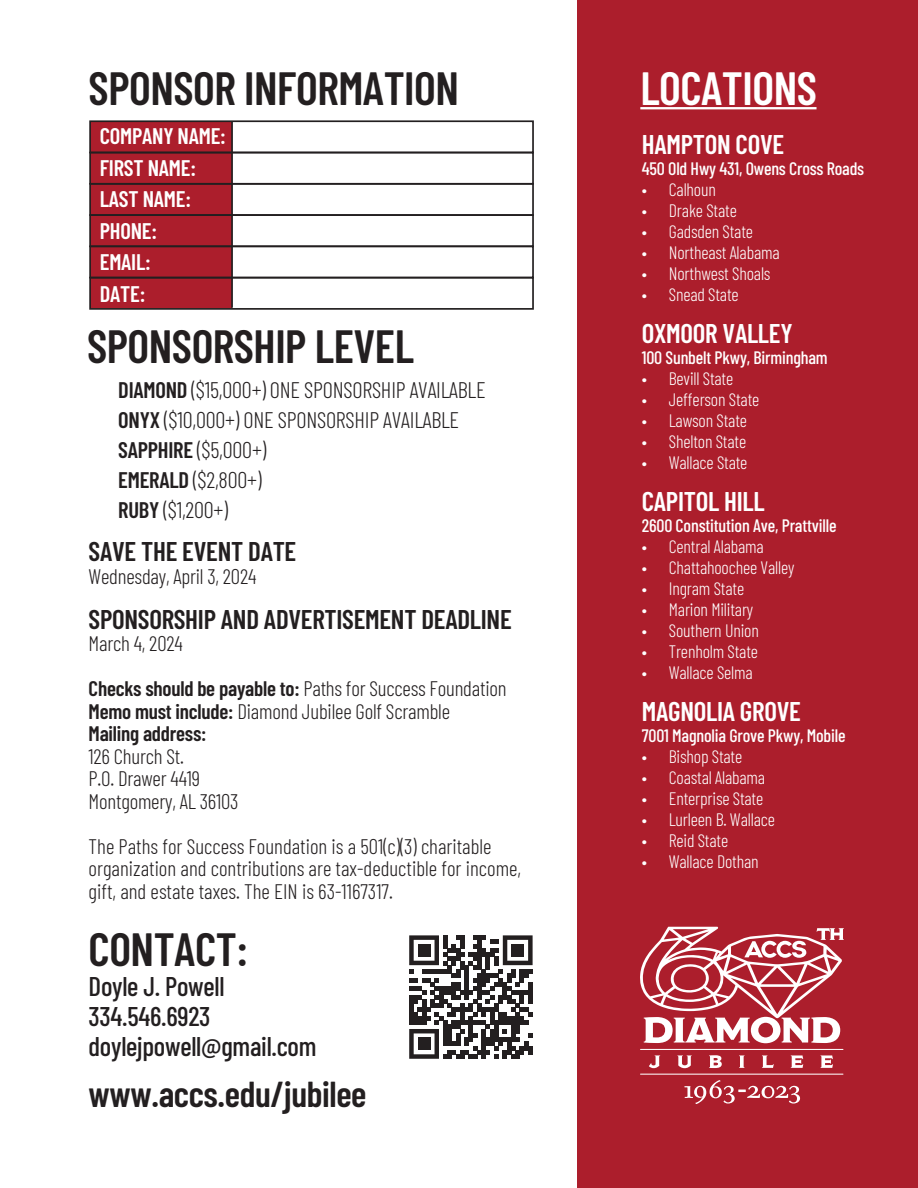
<style>
.page{position:relative;width:918px;height:1188px;background:#fff}
.page>*{position:absolute;margin:0;border:0;box-sizing:border-box;transform-origin:0 0}
.t1{font:600 46.5px "Barlow Condensed";letter-spacing:-.01em;color:#231f20}
.t2{font:600 46.5px "Barlow Condensed";letter-spacing:-.01em;color:#fff}
.t3{font:600 36px "Barlow Condensed";letter-spacing:-.01em;color:#231f20}
.t4{font:600 27px "Barlow Condensed";letter-spacing:-.01em;color:#231f20}
.t5{font:600 27px "Barlow Condensed";letter-spacing:-.01em;color:#fff}
.t6{font:500 27px/30px "Barlow Condensed";letter-spacing:-.01em;color:#231f20}
.t7{font:300 22.5px/30px "Barlow Condensed";letter-spacing:-.01em;color:#231f20}
.t8{font:600 22.5px/31.5px "Barlow Condensed";letter-spacing:-.01em;color:#fff}
.t9{font:300 21px/22.5px "Barlow Condensed";color:#231f20}
.t10{font:600 21px/22.5px "Barlow Condensed";letter-spacing:-.01em;color:#231f20}
.t11{font:300 18px "Barlow Condensed";letter-spacing:-.01em;color:#fff}
.t12{font:500 18px "Barlow Condensed";letter-spacing:-.01em;color:#fff}
.s1{font-weight:600}
.s2{font-weight:300}
</style>
<div class="page">
<div style="left:90px;top:121px;width:142px;height:187px;background:#ac1e2c"></div>
<div style="left:578px;top:0;width:340px;height:1188px;background:#ac1e2c"></div>
<svg style="left:649px;top:1055px;width:11px;height:13px"></svg>
<svg style="left:677px;top:1055px;width:15px;height:13px"></svg>
<svg style="left:709px;top:1055px;width:13px;height:13px"></svg>
<svg style="left:739px;top:1055px;width:6px;height:13px"></svg>
<svg style="left:762px;top:1055px;width:12px;height:13px"></svg>
<svg style="left:791px;top:1055px;width:12px;height:13px"></svg>
<svg style="left:820px;top:1055px;width:13px;height:13px"></svg>
<svg style="left:684px;top:1080px;width:116px;height:24px"></svg>
<svg style="left:640px;top:927px;width:204px;height:116px"></svg>
<hr style="left:640px;top:1049px;width:203px;height:1px;background:#fff">
<hr style="left:640px;top:1074px;width:203px;height:1px;background:#fff">
<hr style="left:640px;top:107px;width:177px;height:2px;background:#fff">
<div style="left:89px;top:120px;width:445px;height:33px;border:2px solid #231f20"></div>
<div style="left:89px;top:152px;width:445px;height:33px;border:2px solid #231f20"></div>
<div style="left:89px;top:183px;width:445px;height:33px;border:2px solid #231f20"></div>
<div style="left:89px;top:214px;width:445px;height:33px;border:2px solid #231f20"></div>
<div style="left:89px;top:245px;width:445px;height:33px;border:2px solid #231f20"></div>
<div style="left:89px;top:277px;width:445px;height:33px;border:2px solid #231f20"></div>
<hr style="left:231px;top:121px;width:2px;height:187px;background:#231f20">
<svg style="left:409px;top:935px;width:124px;height:124px"></svg>
<div style="left:418px;top:944px;width:12px;height:13px;background:#231f20"></div>
<div style="left:511px;top:944px;width:13px;height:13px;background:#231f20"></div>
<div style="left:418px;top:1038px;width:12px;height:12px;background:#231f20"></div>
<h1 class="t1" style="left:89px;top:55px;width:372px">SPONSOR INFORMATION</h1>
<p class="t8" style="left:100px;top:119px;width:128px">COMPANY NAME:<br>FIRST NAME:<br>LAST NAME:<br>PHONE:<br>EMAIL:<br>DATE:</p>
<h1 class="t1" style="left:87px;top:313px;width:328px">SPONSORSHIP LEVEL</h1>
<p class="t7" style="left:118px;top:373px;width:369px"><span class="s1">DIAMOND</span> ($15,000+) ONE SPONSORSHIP AVAILABLE<br><span class="s1">ONYX</span> ($10,000+) ONE SPONSORSHIP AVAILABLE<br><span class="s1">SAPPHIRE</span> ($5,000+)<br><span class="s1">EMERALD</span> ($2,800+)<br><span class="s1">RUBY</span> ($1,200+)</p>
<h3 class="t4" style="left:89px;top:532px;width:209px">SAVE THE EVENT DATE</h3>
<p class="t9" style="left:89px;top:563px;width:169px">Wednesday, April 3, 2024</p>
<h3 class="t4" style="left:89px;top:600px;width:425px">SPONSORSHIP AND ADVERTISEMENT DEADLINE</h3>
<p class="t9" style="left:89px;top:620px;width:419px;line-height:45px">March 4, 2024<br><span class="s1">Checks should be payable to:</span> Paths for Success Foundation</p>
<p class="t10" style="left:89px;top:699px;width:363px">Memo must include: <span class="s2">Diamond Jubilee Golf Scramble<br></span>Mailing address:</p>
<p class="t9" style="left:89px;top:743px;width:152px">126 Church St.<br>P.O. Drawer 4419<br>Montgomery, AL 36103</p>
<p class="t9" style="left:89px;top:833px;width:434px">The Paths for Success Foundation is a 501(c)(3) charitable organization and contributions are tax-deductible for income, gift, and estate taxes. The EIN is 63-1167317.</p>
<h1 class="t1" style="left:89px;top:916px;width:161px">CONTACT:</h1>
<h3 class="t6" style="left:89px;top:970px;width:229px">Doyle J. Powell<br>334.546.6923 doylejpowell@gmail.com</h3>
<h2 class="t3" style="left:89px;top:1069px;width:280px">www.accs.edu/jubilee</h2>
<h1 class="t2" style="left:640px;top:55px;width:178px">LOCATIONS</h1>
<h3 class="t5" style="left:642px;top:125px;width:144px">HAMPTON COVE</h3>
<p class="t12" style="left:642px;top:156px;width:224px">450 Old Hwy 431, Owens Cross Roads</p>
<p class="t11" style="left:642px;top:177px;width:76px">• Calhoun</p>
<p class="t11" style="left:642px;top:198px;width:97px">• Drake State</p>
<p class="t11" style="left:642px;top:219px;width:113px">• Gadsden State</p>
<p class="t11" style="left:642px;top:240px;width:139px">• Northeast Alabama</p>
<p class="t11" style="left:642px;top:261px;width:130px">• Northwest Shoals</p>
<p class="t11" style="left:642px;top:282px;width:98px">• Snead State</p>
<h3 class="t5" style="left:642px;top:314px;width:152px">OXMOOR VALLEY</h3>
<p class="t12" style="left:642px;top:345px;width:187px">100 Sunbelt Pkwy, Birmingham</p>
<p class="t11" style="left:642px;top:366px;width:93px">• Bevill State</p>
<p class="t11" style="left:642px;top:387px;width:119px">• Jefferson State</p>
<p class="t11" style="left:642px;top:408px;width:107px">• Lawson State</p>
<p class="t11" style="left:642px;top:429px;width:106px">• Shelton State</p>
<p class="t11" style="left:642px;top:450px;width:107px">• Wallace State</p>
<h3 class="t5" style="left:642px;top:482px;width:124px">CAPITOL HILL</h3>
<p class="t12" style="left:642px;top:513px;width:196px">2600 Constitution Ave, Prattville</p>
<p class="t11" style="left:642px;top:534px;width:123px">• Central Alabama</p>
<p class="t11" style="left:642px;top:555px;width:154px">• Chattahoochee Valley</p>
<p class="t11" style="left:642px;top:576px;width:104px">• Ingram State</p>
<p class="t11" style="left:642px;top:597px;width:113px">• Marion Military</p>
<p class="t11" style="left:642px;top:618px;width:119px">• Southern Union</p>
<p class="t11" style="left:642px;top:639px;width:118px">• Trenholm State</p>
<p class="t11" style="left:642px;top:660px;width:112px">• Wallace Selma</p>
<h3 class="t5" style="left:642px;top:692px;width:161px">MAGNOLIA GROVE</h3>
<p class="t12" style="left:642px;top:723px;width:205px">7001 Magnolia Grove Pkwy, Mobile</p>
<p class="t11" style="left:642px;top:744px;width:102px">• Bishop State</p>
<p class="t11" style="left:642px;top:765px;width:125px">• Coastal Alabama</p>
<p class="t11" style="left:642px;top:786px;width:123px">• Enterprise State</p>
<p class="t11" style="left:642px;top:807px;width:135px">• Lurleen B. Wallace</p>
<p class="t11" style="left:642px;top:828px;width:88px">• Reid State</p>
<p class="t11" style="left:642px;top:849px;width:118px">• Wallace Dothan</p>
</div>
